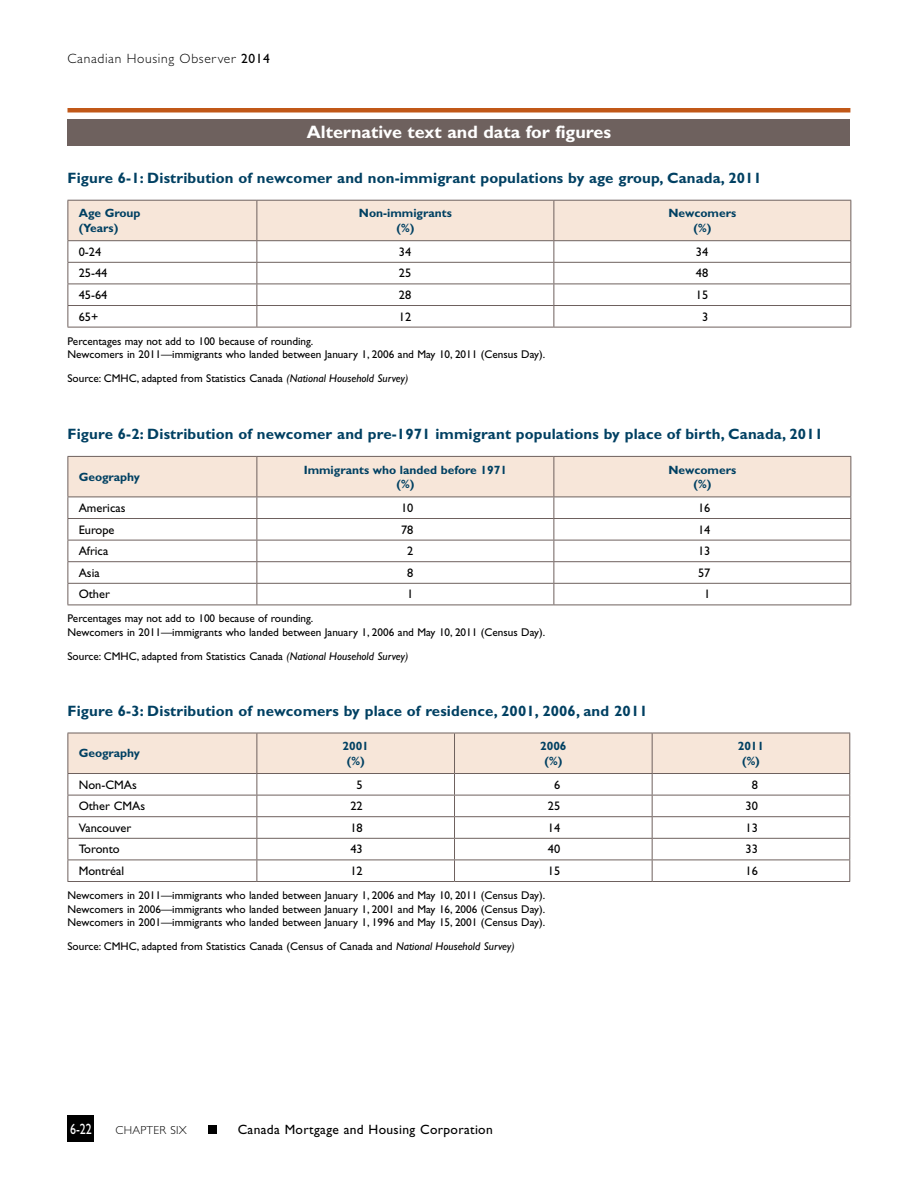
<style>
.page{position:relative;width:918px;height:1188px;background:#fff}
.page>*{position:absolute;margin:0;border:0;box-sizing:border-box;transform-origin:0 0}
.DATA_Table_Section{font:700 18px "Gill Sans Std";color:#fff}
.DATA_Table_title__H3{font:700 15px "Gill Sans Std";letter-spacing:.01em;color:#004062}
.t1{font:15px "Gill Sans Std";color:#fff;scale:.8 1}
.t2{font:13.5px "Gill Sans Std";letter-spacing:.025em;color:#000}
.t3{font:300 13.5px "Gill Sans Std";letter-spacing:.05em;color:#000}
.DATA_Table_PLAIN__le{font:12.3px "Gill Sans Std";color:#000}
.DATA_Table_Plain__ri{font:12.3px "Gill Sans Std";color:#000}
.DATA_Table_HEADER__c{font:700 12px/14.4px "Gill Sans Std";color:#004062;text-align:center}
.DATA_Table_HEADER__l{font:700 12px "Gill Sans Std";color:#004062}
.t4{font:300 11.7px "Gill Sans Std";letter-spacing:.025em;color:#000}
.DATA_Table_source__P{font:11.25px/13.5px "Gill Sans Std";color:#000}
.s1{font-weight:400}
.s2{font-style:italic}
</style>
<div class="page">
<div style="left:68px;top:1115px;width:26px;height:27px;background:#000"></div>
<div style="left:208px;top:1125px;width:9px;height:9px;background:#000"></div>
<hr style="left:67px;top:108px;width:783px;height:4px;background:#c15818">
<div style="left:68px;top:119px;width:782px;height:27px;background:#6e615e"></div>
<hr style="left:68px;top:327px;width:189px;height:1px;background:#6e615e">
<hr style="left:257px;top:327px;width:297px;height:1px;background:#6e615e">
<hr style="left:554px;top:327px;width:297px;height:1px;background:#6e615e">
<svg style="left:68px;top:200px;width:783px;height:127px"></svg>
<hr style="left:68px;top:605px;width:189px;height:1px;background:#6e615e">
<hr style="left:257px;top:605px;width:297px;height:1px;background:#6e615e">
<hr style="left:554px;top:605px;width:297px;height:1px;background:#6e615e">
<svg style="left:68px;top:456px;width:783px;height:149px"></svg>
<hr style="left:68px;top:881px;width:189px;height:1px;background:#6e615e">
<hr style="left:257px;top:881px;width:198px;height:1px;background:#6e615e">
<hr style="left:455px;top:881px;width:197px;height:1px;background:#6e615e">
<hr style="left:652px;top:881px;width:198px;height:1px;background:#6e615e">
<svg style="left:68px;top:733px;width:782px;height:148px"></svg>
<p class="t3" style="left:67px;top:51px;width:204px">Canadian Housing Observer <span class="s1">2014</span></p>
<h2 class="DATA_Table_Section" style="left:307px;top:122px;width:306px">Alternative text and data for figures</h2>
<h3 class="DATA_Table_title__H3" style="left:68px;top:169px;width:696px">Figure 6-1: Distribution of newcomer and non-immigrant populations by age group, Canada, 2011</h3>
<p class="DATA_Table_HEADER__l" style="left:79px;top:206px;width:63px">Age Group</p>
<p class="DATA_Table_HEADER__l" style="left:79px;top:221px;width:41px">(Years)</p>
<p class="DATA_Table_HEADER__c" style="left:359px;top:206px;width:94px">Non-immigrants</p>
<p class="DATA_Table_HEADER__c" style="left:396px;top:220px;width:19px">(%)</p>
<p class="DATA_Table_HEADER__c" style="left:669px;top:206px;width:69px">Newcomers</p>
<p class="DATA_Table_HEADER__c" style="left:693px;top:220px;width:19px">(%)</p>
<p class="DATA_Table_PLAIN__le" style="left:79px;top:245px;width:24px">0-24</p>
<p class="DATA_Table_Plain__ri" style="left:399px;top:245px;width:14px">34</p>
<p class="DATA_Table_Plain__ri" style="left:696px;top:245px;width:14px">34</p>
<p class="DATA_Table_PLAIN__le" style="left:79px;top:266px;width:30px">25-44</p>
<p class="DATA_Table_Plain__ri" style="left:399px;top:266px;width:14px">25</p>
<p class="DATA_Table_Plain__ri" style="left:696px;top:266px;width:14px">48</p>
<p class="DATA_Table_PLAIN__le" style="left:79px;top:288px;width:30px">45-64</p>
<p class="DATA_Table_Plain__ri" style="left:399px;top:288px;width:14px">28</p>
<p class="DATA_Table_Plain__ri" style="left:696px;top:288px;width:14px">15</p>
<p class="DATA_Table_PLAIN__le" style="left:79px;top:309px;width:21px">65+</p>
<p class="DATA_Table_Plain__ri" style="left:399px;top:309px;width:14px">12</p>
<p class="DATA_Table_Plain__ri" style="left:702px;top:309px;width:8px">3</p>
<p class="DATA_Table_source__P" style="left:68px;top:334px;width:478px">Percentages may not add to 100 because of rounding.<br>Newcomers in 2011—immigrants who landed between January 1, 2006 and May 10, 2011 (Census Day).</p>
<p class="DATA_Table_source__P" style="left:68px;top:372px;width:342px">Source: CMHC, adapted from Statistics Canada <span class="s2">(National Household Survey)</span></p>
<h3 class="DATA_Table_title__H3" style="left:68px;top:425px;width:757px">Figure 6-2: Distribution of newcomer and pre-1971 immigrant populations by place of birth, Canada, 2011</h3>
<p class="DATA_Table_HEADER__l" style="left:79px;top:470px;width:63px">Geography</p>
<p class="DATA_Table_HEADER__c" style="left:304px;top:462px;width:205px">Immigrants who landed before 1971</p>
<p class="DATA_Table_HEADER__c" style="left:396px;top:477px;width:19px">(%)</p>
<p class="DATA_Table_HEADER__c" style="left:669px;top:462px;width:69px">Newcomers</p>
<p class="DATA_Table_HEADER__c" style="left:693px;top:477px;width:19px">(%)</p>
<p class="DATA_Table_PLAIN__le" style="left:79px;top:501px;width:48px">Americas</p>
<p class="DATA_Table_Plain__ri" style="left:401px;top:501px;width:14px">10</p>
<p class="DATA_Table_Plain__ri" style="left:698px;top:501px;width:14px">16</p>
<p class="DATA_Table_PLAIN__le" style="left:79px;top:522px;width:37px">Europe</p>
<p class="DATA_Table_Plain__ri" style="left:401px;top:522px;width:14px">78</p>
<p class="DATA_Table_Plain__ri" style="left:698px;top:522px;width:14px">14</p>
<p class="DATA_Table_PLAIN__le" style="left:79px;top:544px;width:31px">Africa</p>
<p class="DATA_Table_Plain__ri" style="left:407px;top:544px;width:8px">2</p>
<p class="DATA_Table_Plain__ri" style="left:698px;top:544px;width:14px">13</p>
<p class="DATA_Table_PLAIN__le" style="left:79px;top:566px;width:23px">Asia</p>
<p class="DATA_Table_Plain__ri" style="left:407px;top:566px;width:8px">8</p>
<p class="DATA_Table_Plain__ri" style="left:698px;top:566px;width:14px">57</p>
<p class="DATA_Table_PLAIN__le" style="left:79px;top:587px;width:33px">Other</p>
<p class="DATA_Table_Plain__ri" style="left:407px;top:587px;width:8px">1</p>
<p class="DATA_Table_Plain__ri" style="left:704px;top:587px;width:8px">1</p>
<p class="DATA_Table_source__P" style="left:68px;top:612px;width:478px">Percentages may not add to 100 because of rounding.<br>Newcomers in 2011—immigrants who landed between January 1, 2006 and May 10, 2011 (Census Day).</p>
<p class="DATA_Table_source__P" style="left:68px;top:650px;width:342px">Source: CMHC, adapted from Statistics Canada <span class="s2">(National Household Survey)</span></p>
<h3 class="DATA_Table_title__H3" style="left:68px;top:702px;width:582px">Figure 6-3: Distribution of newcomers by place of residence, 2001, 2006, and 2011</h3>
<p class="DATA_Table_HEADER__l" style="left:79px;top:746px;width:63px">Geography</p>
<p class="DATA_Table_HEADER__c" style="left:342px;top:739px;width:28px">2001 (%)</p>
<p class="DATA_Table_HEADER__c" style="left:540px;top:739px;width:28px">2006 (%)</p>
<p class="DATA_Table_HEADER__c" style="left:738px;top:739px;width:28px">2011</p>
<p class="DATA_Table_HEADER__c" style="left:742px;top:753px;width:19px">(%)</p>
<p class="DATA_Table_PLAIN__le" style="left:79px;top:777px;width:60px">Non-CMAs</p>
<p class="DATA_Table_Plain__ri" style="left:357px;top:777px;width:8px">5</p>
<p class="DATA_Table_Plain__ri" style="left:554px;top:777px;width:8px">6</p>
<p class="DATA_Table_Plain__ri" style="left:752px;top:777px;width:8px">8</p>
<p class="DATA_Table_PLAIN__le" style="left:79px;top:799px;width:68px">Other CMAs</p>
<p class="DATA_Table_Plain__ri" style="left:350px;top:799px;width:14px">22</p>
<p class="DATA_Table_Plain__ri" style="left:548px;top:799px;width:14px">25</p>
<p class="DATA_Table_Plain__ri" style="left:746px;top:799px;width:14px">30</p>
<p class="DATA_Table_PLAIN__le" style="left:79px;top:821px;width:54px">Vancouver</p>
<p class="DATA_Table_Plain__ri" style="left:350px;top:821px;width:14px">18</p>
<p class="DATA_Table_Plain__ri" style="left:548px;top:821px;width:14px">14</p>
<p class="DATA_Table_Plain__ri" style="left:746px;top:821px;width:14px">13</p>
<p class="DATA_Table_PLAIN__le" style="left:79px;top:842px;width:43px">Toronto</p>
<p class="DATA_Table_Plain__ri" style="left:350px;top:842px;width:14px">43</p>
<p class="DATA_Table_Plain__ri" style="left:548px;top:842px;width:14px">40</p>
<p class="DATA_Table_Plain__ri" style="left:746px;top:842px;width:14px">33</p>
<p class="DATA_Table_PLAIN__le" style="left:79px;top:864px;width:47px">Montréal</p>
<p class="DATA_Table_Plain__ri" style="left:350px;top:864px;width:14px">12</p>
<p class="DATA_Table_Plain__ri" style="left:548px;top:864px;width:14px">15</p>
<p class="DATA_Table_Plain__ri" style="left:746px;top:864px;width:14px">16</p>
<p class="DATA_Table_source__P" style="left:68px;top:889px;width:493px">Newcomers in 2011—immigrants who landed between January 1, 2006 and May 10, 2011 (Census Day).<br>Newcomers in 2006—immigrants who landed between January 1, 2001 and May 16, 2006 (Census Day).<br>Newcomers in 2001—immigrants who landed between January 1, 1996 and May 15, 2001 (Census Day).</p>
<p class="DATA_Table_source__P" style="left:68px;top:940px;width:449px">Source: CMHC, adapted from Statistics Canada (Census of Canada and <span class="s2">National Household Survey)</span></p>
<h2 class="t1" style="left:70px;top:1120px;width:29px">6-22</h2>
<p class="t4" style="left:116px;top:1123px;width:73px">CHAPTER SIX</p>
<p class="t2" style="left:238px;top:1122px;width:257px">Canada Mortgage and Housing Corporation</p>
</div>
